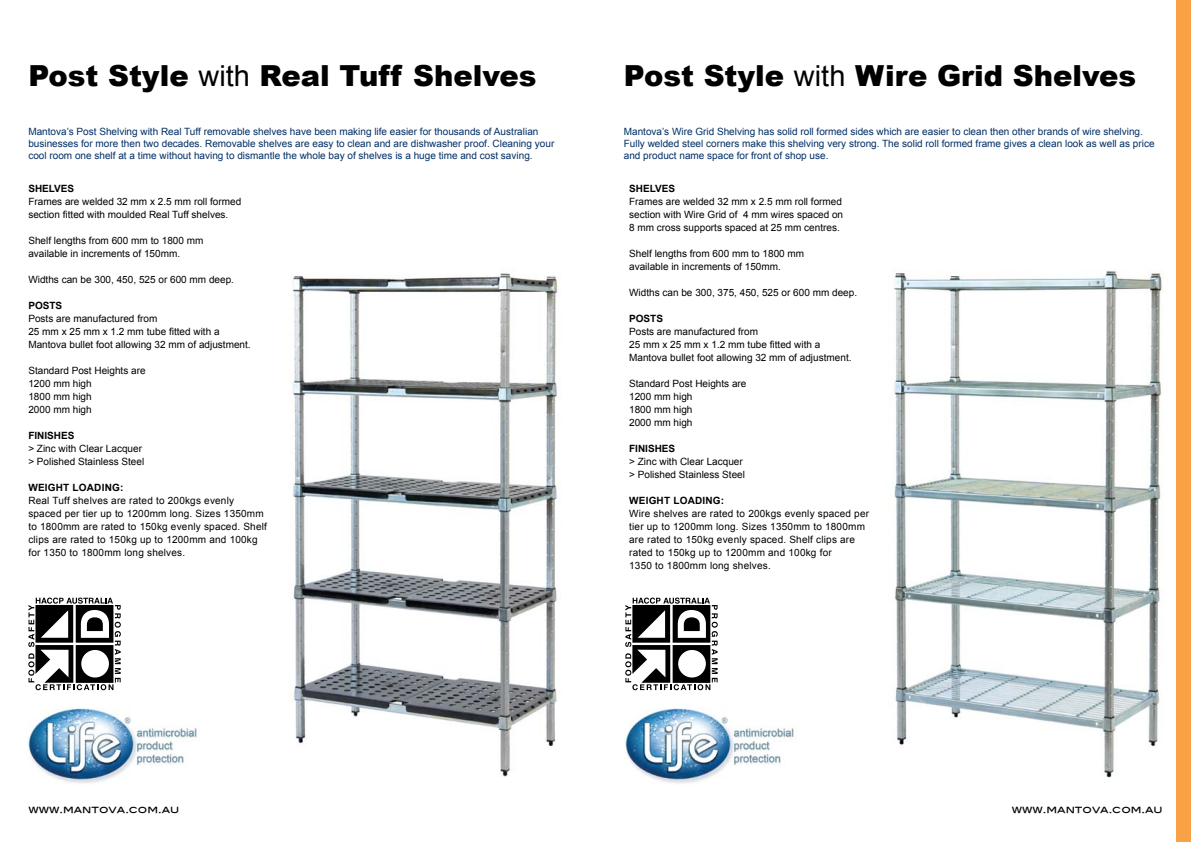
<style>
.page{position:relative;width:1191px;height:842px;background:#fff}
.page>*{position:absolute;margin:0;border:0;box-sizing:border-box;transform-origin:0 0}
.t1{font:900 29px "Arial";color:#000}
.t2{font:10px/13px "Arial";color:#000}
.t3{font:10px/12px "Arial";color:#002e65}
.t4{font:10px/13px "Arial";letter-spacing:.02em;color:#000}
.t5{font:700 10px "Arial";color:#000}
.t6{font:10px "Blair Md ITCTT Medium";color:#000}
.t7{font:700 10px "Arial";letter-spacing:.02em;color:#000}
.s1{font-weight:400}
</style>
<div class="page">
<img style="left:292px;top:273px;width:266px;height:504px">
<img style="left:893px;top:270px;width:271px;height:508px">
<div style="left:1176px;top:0;width:15px;height:842px;background:#f9a145"></div>
<svg style="left:28px;top:598px;width:93px;height:92px"></svg>
<svg style="left:625px;top:598px;width:92px;height:92px"></svg>
<img style="left:28px;top:708px;width:169px;height:76px">
<img style="left:625px;top:708px;width:169px;height:76px">
<h1 class="t1" style="left:28px;top:55px;width:510px">Post Style <span class="s1">with</span> Real Tuff Shelves</h1>
<h1 class="t1" style="left:624px;top:55px;width:514px">Post Style <span class="s1">with</span> Wire Grid Shelves</h1>
<p class="t3" style="left:28px;top:125px;width:527px">Mantova’s Post Shelving with Real Tuff removable shelves have been making life easier for thousands of Australian businesses for more then two decades. Removable shelves are easy to clean and are dishwasher proof. Cleaning your cool room one shelf at a time without having to dismantle the whole bay of shelves is a huge time and cost saving.</p>
<p class="t3" style="left:624px;top:125px;width:532px">Mantova’s Wire Grid Shelving has solid roll formed sides which are easier to clean then other brands of wire shelving.<br>Fully welded steel corners make this shelving very strong. The solid roll formed frame gives a clean look as well as price and product name space for front of shop use.</p>
<p class="t5" style="left:28px;top:181px;width:47px">SHELVES</p>
<p class="t2" style="left:28px;top:195px;width:214px">Frames are welded 32 mm x 2.5 mm roll formed section fitted with moulded Real Tuff shelves.</p>
<p class="t2" style="left:28px;top:234px;width:177px">Shelf lengths from 600 mm to 1800 mm available in increments of 150mm.</p>
<p class="t2" style="left:28px;top:273px;width:207px">Widths can be 300, 450, 525 or 600 mm deep.</p>
<p class="t5" style="left:28px;top:298px;width:35px">POSTS</p>
<p class="t2" style="left:28px;top:312px;width:224px">Posts are manufactured from<br>25 mm x 25 mm x 1.2 mm tube fitted with a<br>Mantova bullet foot allowing 32 mm of adjustment.</p>
<p class="t2" style="left:28px;top:364px;width:119px">Standard Post Heights are<br>1200 mm high<br>1800 mm high<br>2000 mm high</p>
<p class="t5" style="left:28px;top:428px;width:48px">FINISHES</p>
<p class="t2" style="left:28px;top:442px;width:117px">&gt; Zinc with Clear Lacquer &gt; Polished Stainless Steel</p>
<p class="t7" style="left:28px;top:480px;width:97px">WEIGHT LOADING:</p>
<p class="t4" style="left:28px;top:494px;width:240px">Real Tuff shelves are rated to 200kgs evenly spaced per tier up to 1200mm long. Sizes 1350mm to 1800mm are rated to 150kg evenly spaced. Shelf clips are rated to 150kg up to 1200mm and 100kg for 1350 to 1800mm long shelves.</p>
<p class="t5" style="left:629px;top:181px;width:47px">SHELVES</p>
<p class="t2" style="left:629px;top:195px;width:215px;text-align:justify">Frames are welded 32 mm x 2.5 mm roll formed section with Wire Grid of 4 mm wires spaced on 8 mm cross supports spaced at 25 mm centres.</p>
<p class="t2" style="left:629px;top:247px;width:177px">Shelf lengths from 600 mm to 1800 mm available in increments of 150mm.</p>
<p class="t2" style="left:629px;top:286px;width:229px">Widths can be 300, 375, 450, 525 or 600 mm deep.</p>
<p class="t5" style="left:629px;top:311px;width:35px">POSTS</p>
<p class="t2" style="left:629px;top:325px;width:224px">Posts are manufactured from<br>25 mm x 25 mm x 1.2 mm tube fitted with a<br>Mantova bullet foot allowing 32 mm of adjustment.</p>
<p class="t2" style="left:629px;top:377px;width:119px">Standard Post Heights are<br>1200 mm high<br>1800 mm high<br>2000 mm high</p>
<p class="t5" style="left:629px;top:441px;width:48px">FINISHES</p>
<p class="t2" style="left:629px;top:455px;width:117px">&gt; Zinc with Clear Lacquer &gt; Polished Stainless Steel</p>
<p class="t7" style="left:629px;top:493px;width:97px">WEIGHT LOADING:</p>
<p class="t4" style="left:629px;top:507px;width:241px">Wire shelves are rated to 200kgs evenly spaced per tier up to 1200mm long. Sizes 1350mm to 1800mm are rated to 150kg evenly spaced. Shelf clips are rated to 150kg up to 1200mm and 100kg for<br>1350 to 1800mm long shelves.</p>
<p class="t6" style="left:28px;top:801px;width:152px">www.mantova.com.au</p>
<p class="t6" style="left:1011px;top:801px;width:152px">www.mantova.com.au</p>
</div>
